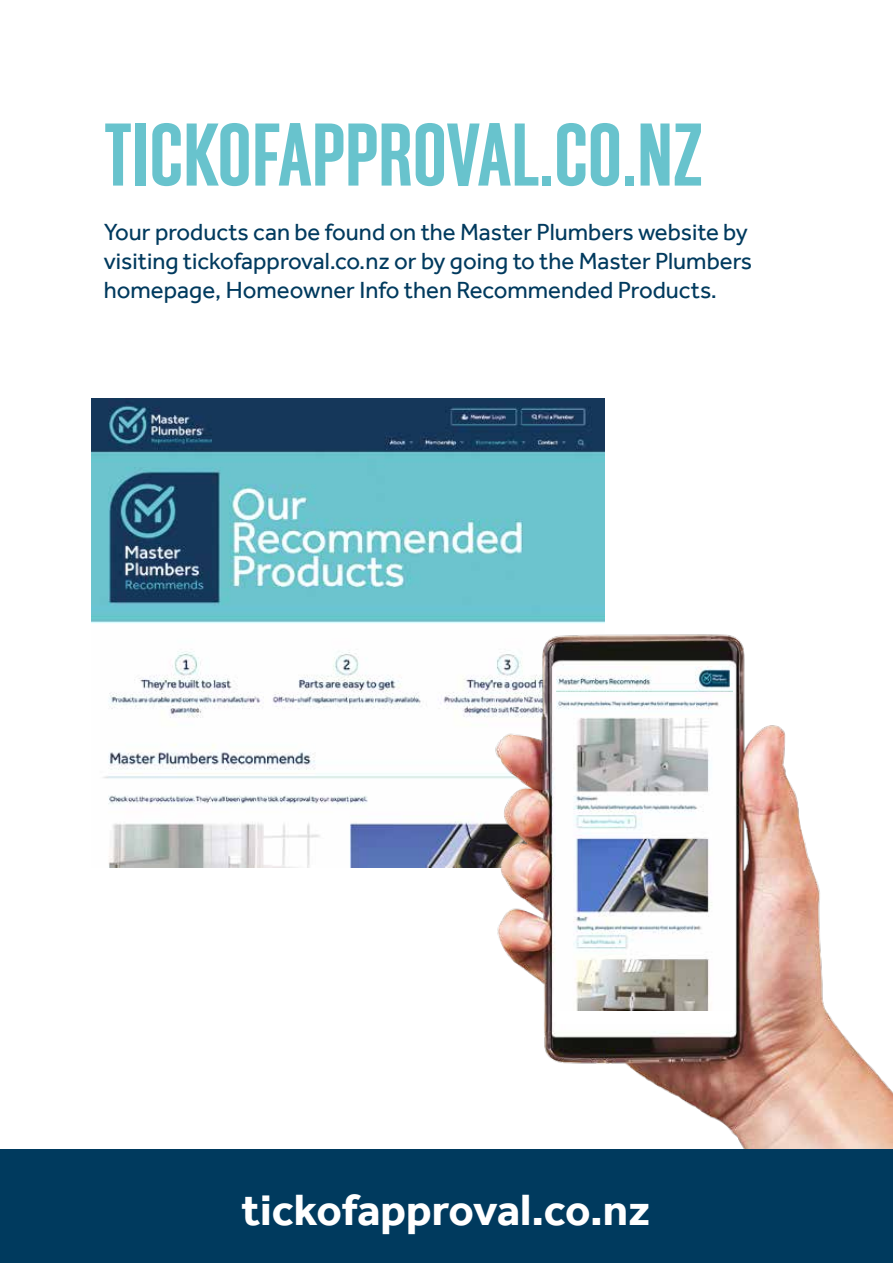
<style>
.page{position:relative;width:893px;height:1263px;background:#fff}
.page>*{position:absolute;margin:0;border:0;box-sizing:border-box;transform-origin:0 0}
.t1{font:700 88.65px "Solido Compressed";color:#68c3cd}
.t2{font:700 45px "Effra";color:#fff}
.t3{font:24px/28.8px "Effra";color:#003a5e}
</style>
<div class="page">
<img style="left:92px;top:398px;width:513px;height:470px">
<img style="left:463px;top:547px;width:430px;height:602px">
<div style="left:557px;top:666px;width:176px;height:358px;background:#fff"></div>
<img style="left:557px;top:666px;width:176px;height:344px">
<div style="left:0;top:1149px;width:893px;height:114px;background:#003a5e"></div>
<h1 class="t1" style="left:104px;top:105px;width:600px">TICKOFAPPROVAL.CO.NZ</h1>
<p class="t3" style="left:104px;top:218px;width:650px">Your products can be found on the Master Plumbers website by visiting tickofapproval.co.nz or by going to the Master Plumbers homepage, Homeowner Info then Recommended Products.</p>
<h2 class="t2" style="left:241px;top:1183px;width:410px">tickofapproval.co.nz</h2>
</div>
